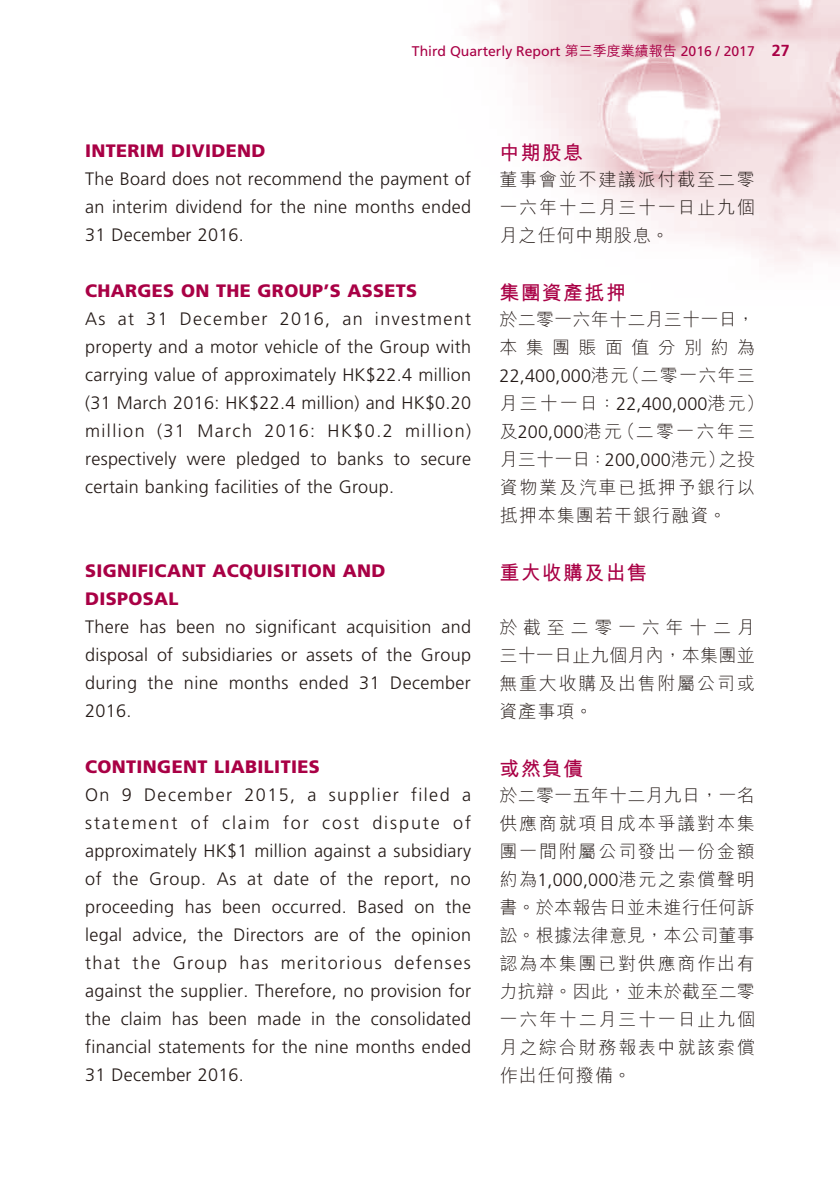
<style>
.page{position:relative;width:840px;height:1191px;background:#fff}
.page>*{position:absolute;margin:0;border:0;box-sizing:border-box;transform-origin:0 0}
.t1{font:700 20px "M Hei HK";letter-spacing:.06em;color:#a90045}
.t2{font:300 18px/28px "Frutiger LT Std";letter-spacing:.015em;color:#231916;text-align:justify}
.t3{font:300 18px/28px "M Hei HK";letter-spacing:.1em;color:#231916;text-align:justify}
.t4{font:900 18px/28px "Frutiger LT Std";letter-spacing:.02em;color:#a90045}
.t5{font:300 18px/28px "M Hei HK";letter-spacing:.015em;color:#231916}
.t6{font:14px "Frutiger LT Std";color:#a90045}
.s1{font-family:"M Hei HK";font-weight:500}
.s2{font-weight:700;font-size:16px}
.s3{font-family:"M Hei HK"}
.s4{font-family:"Frutiger LT Std"}
</style>
<div class="page">
<img style="left:470px;top:0;width:369px;height:266px">
<p class="t6" style="left:411px;top:43px;width:379px">Third Quarterly Report <span class="s1">第三季度業績報告</span> 2016 / 2017 <span class="s2">27</span></p>
<p class="t4" style="left:85px;top:136px;width:182px">INTERIM DIVIDEND</p>
<p class="t2" style="left:85px;top:165px;width:387px">The Board does not recommend the payment of an interim dividend for the nine months ended 31 December 2016.</p>
<p class="t4" style="left:85px;top:276px;width:333px">CHARGES ON THE GROUP’S ASSETS</p>
<p class="t2" style="left:85px;top:305px;width:387px">As at 31 December 2016, an investment property and a motor vehicle of the Group with carrying value of approximately HK$22.4 million (31 March 2016: HK$22.4 million) and HK$0.20 million (31 March 2016: HK$0.2 million) respectively were pledged to banks to secure certain banking facilities of the Group.</p>
<p class="t4" style="left:85px;top:556px;width:302px">SIGNIFICANT ACQUISITION AND<br>DISPOSAL</p>
<p class="t2" style="left:85px;top:613px;width:387px">There has been no significant acquisition and disposal of subsidiaries or assets of the Group during the nine months ended 31 December 2016.</p>
<p class="t4" style="left:85px;top:752px;width:236px">CONTINGENT LIABILITIES</p>
<p class="t2" style="left:85px;top:781px;width:387px">On 9 December 2015, a supplier filed a statement of claim for cost dispute of approximately HK$1 million against a subsidiary of the Group. As at date of the report, no proceeding has been occurred. Based on the legal advice, the Directors are of the opinion that the Group has meritorious defenses against the supplier. Therefore, no provision for the claim has been made in the consolidated financial statements for the nine months ended 31 December 2016.</p>
<p class="t1" style="left:499px;top:138px;width:85px">中期股息</p>
<p class="t3" style="left:499px;top:165px;width:257px">董事會並不建議派付截至二零一六年十二月三十一日止九個月之任何中期股息。</p>
<p class="t1" style="left:499px;top:278px;width:128px">集團資產抵押</p>
<p class="t5" style="left:499px;top:305px;width:257px">於二零一六年十二月三十一日，本集團賬面值分別約為</p>
<p class="t2" style="left:499px;top:362px;width:266px">22,400,000<span class="s3">港元（二零一六年三月三十一日：</span>22,400,000<span class="s3">港元）</span></p>
<p class="t3" style="left:499px;top:417px;width:257px">及<span class="s4">200,000</span>港元（二零一六年三月三十一日：<span class="s4">200,000</span>港元）之投資物業及汽車已抵押予銀行以抵押本集團若干銀行融資。</p>
<p class="t1" style="left:499px;top:558px;width:149px">重大收購及出售</p>
<p class="t3" style="left:499px;top:613px;width:257px">於截至二零一六年十二月三十一日止九個月內，本集團並無重大收購及出售附屬公司或資產事項。</p>
<p class="t1" style="left:499px;top:754px;width:85px">或然負債</p>
<p class="t3" style="left:499px;top:781px;width:257px">於二零一五年十二月九日，一名供應商就項目成本爭議對本集團一間附屬公司發出一份金額約為<span class="s4">1,000,000</span>港元之索償聲明書。於本報告日並未進行任何訴訟。根據法律意見，本公司董事認為本集團已對供應商作出有力抗辯。因此，並未於截至二零一六年十二月三十一日止九個月之綜合財務報表中就該索償作出任何撥備。</p>
</div>
